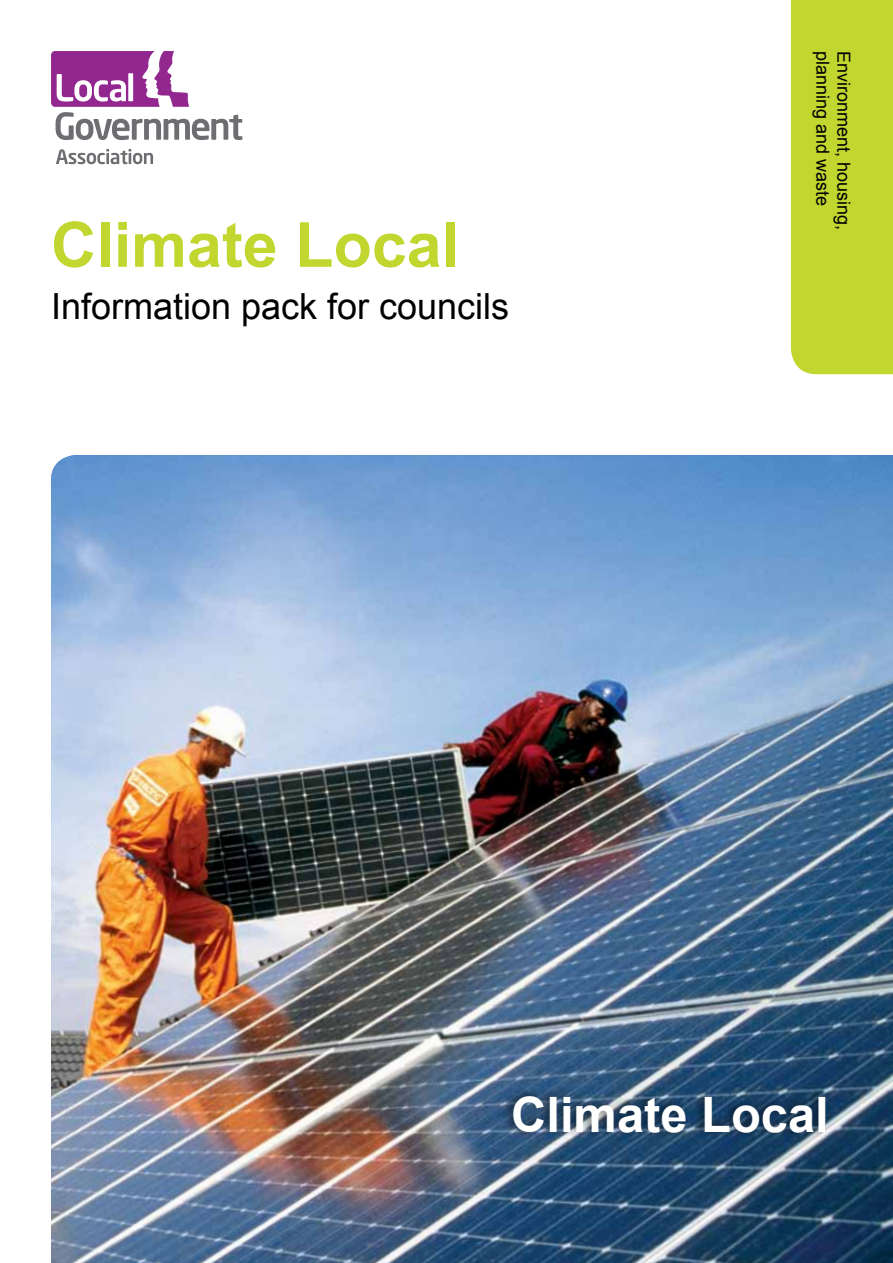
<style>
.page{position:relative;width:893px;height:1263px;background:#fff}
.page>*{position:absolute;margin:0;border:0;box-sizing:border-box;transform-origin:0 0}
.t1{font:700 62.7px "Arial";color:#c1d72f}
.t2{font:700 48.9px "Arial";color:#fff}
.t3{font:36px "Arial";color:#000}
.t4{font:18px "Arial";color:#000}
</style>
<div class="page">
<img style="left:51px;top:455px;width:842px;height:808px">
<div style="left:791px;top:0;width:102px;height:374px;background:#c1d72f"></div>
<svg style="left:56px;top:149px;width:97px;height:15px"></svg>
<svg style="left:51px;top:51px;width:191px;height:89px"></svg>
<div style="left:502px;top:1086px;width:328px;height:53px;background:#000;opacity:.5"></div>
<h1 class="t1" style="left:51px;top:203px;width:409px">Climate Local</h1>
<h3 class="t3" style="left:51px;top:283px;width:460px">Information pack for councils</h3>
<p class="t4" style="left:834px;top:51px;width:157px;rotate:90deg">planning and waste</p>
<p class="t4" style="left:855px;top:51px;width:181px;rotate:90deg">Environment, housing,</p>
<h2 class="t2" style="left:511px;top:1082px;width:319px">Climate Local</h2>
</div>
